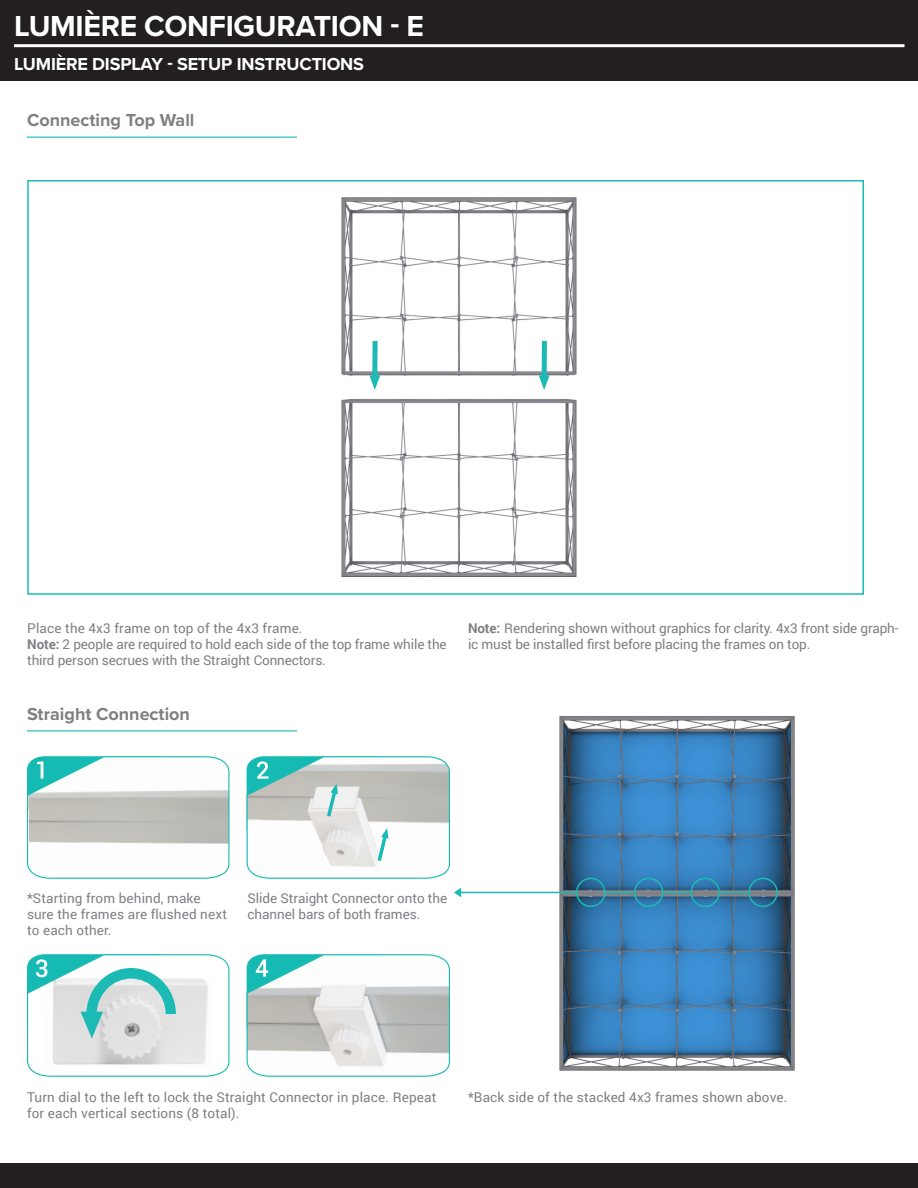
<style>
.page{position:relative;width:918px;height:1188px;background:#fff}
.page>*{position:absolute;margin:0;border:0;box-sizing:border-box;transform-origin:0 0}
.Category_Sub_Title_2{font:700 30px "Proxima Nova";letter-spacing:-.01em;color:#fff}
.t1{font:700 18px "Proxima Nova";color:#808083}
.Category_Sub_Title_2-2{font:700 18px "Proxima Nova";letter-spacing:-.01em;color:#fff}
.t2{font:13.5px/16.2px "Roboto";letter-spacing:-.005em;color:#807f84}
.s1{font-weight:700}
</style>
<div class="page">
<div style="left:0;top:1164px;width:918px;height:24px;background:#231f20"></div>
<div style="left:0;top:0;width:918px;height:81px;background:#231f20"></div>
<hr style="left:14px;top:44px;width:890px;height:3px;background:#fff">
<hr style="left:27px;top:730px;width:270px;height:1px;background:#15bbb3">
<svg style="left:246px;top:954px;width:204px;height:123px"></svg>
<svg style="left:246px;top:756px;width:204px;height:123px"></svg>
<img style="left:341px;top:197px;width:236px;height:380px">
<div style="left:27px;top:180px;width:837px;height:415px;border:2px solid #1cbab5"></div>
<img style="left:468px;top:716px;width:327px;height:355px">
<hr style="left:458px;top:892px;width:118px;height:1px;background:#1cbab5">
<svg style="left:454px;top:888px;width:7px;height:9px"></svg>
<div style="left:576px;top:878px;width:29px;height:29px;border:2px solid #1cbab5;border-radius:50%"></div>
<div style="left:690px;top:878px;width:30px;height:29px;border:2px solid #1cbab5;border-radius:50%"></div>
<div style="left:634px;top:878px;width:29px;height:29px;border:2px solid #1cbab5;border-radius:50%"></div>
<div style="left:748px;top:878px;width:30px;height:29px;border:2px solid #1cbab5;border-radius:50%"></div>
<hr style="left:605px;top:892px;width:30px;height:1px;background:#1cbab5">
<svg style="left:720px;top:892px;width:29px;height:1px"></svg>
<svg style="left:663px;top:892px;width:27px;height:1px"></svg>
<svg style="left:539px;top:341px;width:11px;height:49px"></svg>
<svg style="left:369px;top:341px;width:11px;height:49px"></svg>
<hr style="left:27px;top:137px;width:270px;height:1px;background:#15bbb3">
<svg style="left:27px;top:756px;width:203px;height:123px"></svg>
<svg style="left:27px;top:954px;width:203px;height:123px"></svg>
<p class="Category_Sub_Title_2" style="left:14px;top:8px;width:411px">LUMIÈRE CONFIGURATION - E</p>
<p class="Category_Sub_Title_2-2" style="left:14px;top:53px;width:351px">LUMIÈRE DISPLAY - SETUP INSTRUCTIONS</p>
<p class="t1" style="left:27px;top:109px;width:169px">Connecting Top Wall</p>
<p class="t2" style="left:27px;top:619px;width:277px">Place the 4x3 frame on top of the 4x3 frame.</p>
<p class="t2" style="left:27px;top:635px;width:421px"><span class="s1">Note:</span> 2 people are required to hold each side of the top frame while the third person secrues with the Straight Connectors.</p>
<p class="t1" style="left:27px;top:703px;width:165px">Straight Connection</p>
<p class="t2" style="left:468px;top:619px;width:432px"><span class="s1">Note:</span> Rendering shown without graphics for clarity. 4x3 front side graph&shy;ic must be installed first before placing the frames on top.</p>
<p class="t2" style="left:27px;top:889px;width:202px">*Starting from behind, make sure the frames are flushed next to each other.</p>
<p class="t2" style="left:248px;top:889px;width:201px">Slide Straight Connector onto the channel bars of both frames.</p>
<p class="t2" style="left:27px;top:1089px;width:411px">Turn dial to the left to lock the Straight Connector in place. Repeat for each vertical sections (8 total).</p>
<p class="t2" style="left:468px;top:1089px;width:321px">*Back side of the stacked 4x3 frames shown above.</p>
</div>
